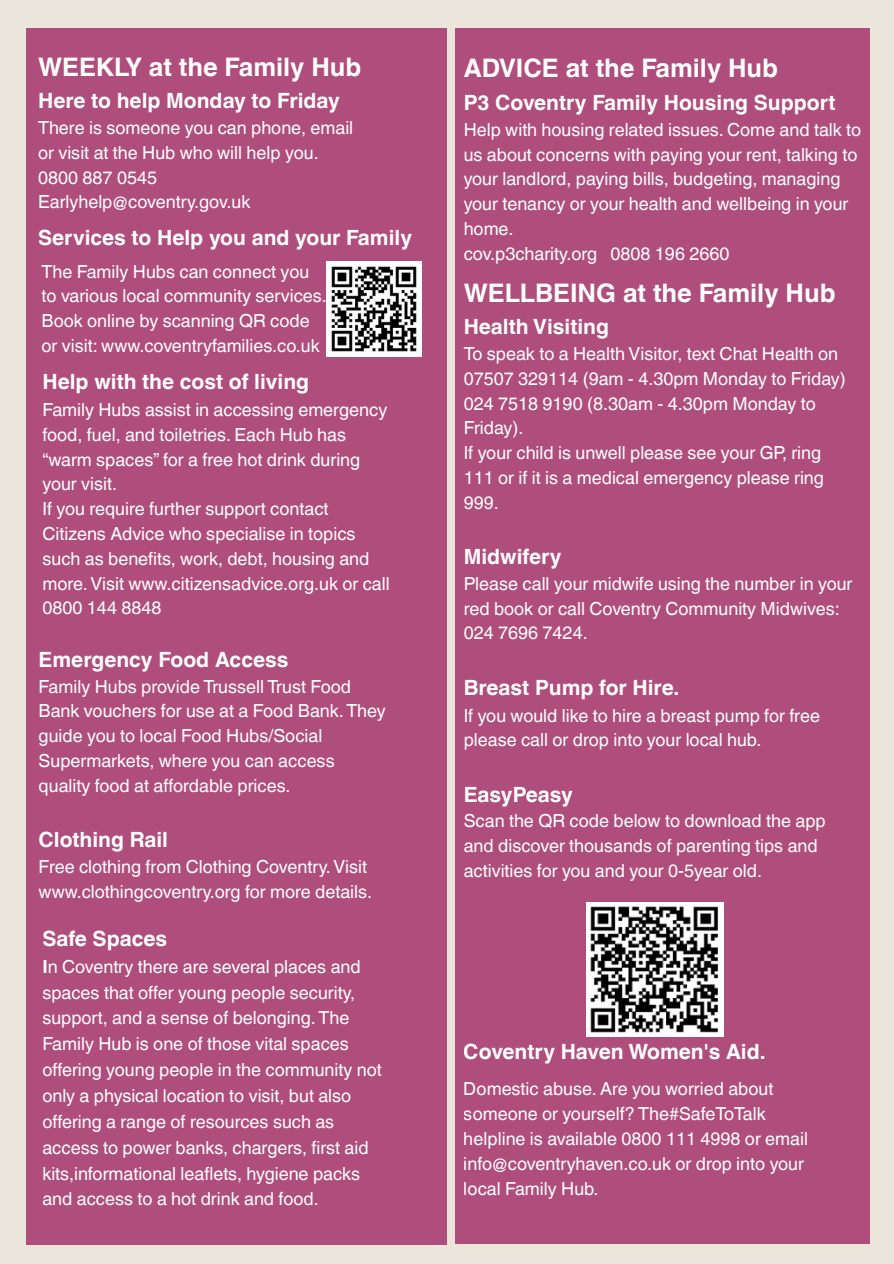
<style>
.page{position:relative;width:894px;height:1264px;background:#fff}
.page>*{position:absolute;margin:0;border:0;box-sizing:border-box;transform-origin:0 0}
.t1{font:700 25.5px "Helvetica World";color:#fff}
.t2{font:700 21px "Helvetica World";color:#fff}
.t3{font:18px/24.8px "Helvetica World";color:#fff}
.s1{font-weight:700}
</style>
<div class="page">
<div style="left:0;top:0;width:893px;height:1263px;background:#ebe5db"></div>
<div style="left:26px;top:28px;width:421px;height:1216px;background:#af4e7c"></div>
<div style="left:455px;top:28px;width:413px;height:1215px;background:#af4e7c"></div>
<img style="left:327px;top:261px;width:94px;height:95px">
<img style="left:586px;top:902px;width:137px;height:134px">
<h1 class="t1" style="left:38px;top:46px;width:325px">WEEKLY at the Family Hub</h1>
<p class="t2" style="left:38px;top:84px;width:303px">Here to help Monday to Friday</p>
<p class="t3" style="left:38px;top:116px;width:316px">There is someone you can phone, email or visit at the Hub who will help you.<br>0800 887 0545<br>Earlyhelp@coventry.gov.uk</p>
<p class="t2" style="left:38px;top:220px;width:375px">Services to Help you and your Family</p>
<p class="t3" style="left:42px;top:259px;width:286px">The Family Hubs can connect you to various local community services.<br>Book online by scanning QR code or visit: www.coventryfamilies.co.uk</p>
<p class="t2" style="left:42px;top:364px;width:268px">Help with the cost of living</p>
<p class="t3" style="left:42px;top:397px;width:349px">Family Hubs assist in accessing emergency food, fuel, and toiletries. Each Hub has “warm spaces” for a free hot drink during your visit.<br>If you require further support contact Citizens Advice who specialise in topics such as benefits, work, debt, housing and more.Visit www.citizensadvice.org.uk or call 0800 144 8848</p>
<p class="t2" style="left:39px;top:642px;width:251px">Emergency Food Access</p>
<p class="t3" style="left:39px;top:674px;width:348px">Family Hubs provide Trussell Trust Food Bank vouchers for use at a Food Bank.They guide you to local Food Hubs/Social Supermarkets, where you can access quality food at affordable prices.</p>
<p class="t2" style="left:39px;top:822px;width:131px">Clothing Rail</p>
<p class="t3" style="left:39px;top:854px;width:335px">Free clothing from Clothing Coventry.Visit www.clothingcoventry.org for more details.</p>
<p class="t2" style="left:42px;top:921px;width:126px">Safe Spaces</p>
<p class="t3" style="left:42px;top:953px;width:341px;line-height:25.8px"><span class="s1">I</span>n Coventry there are several places and spaces that offer young people security, support, and a sense of belonging.The Family Hub is one of those vital spaces offering young people in the community not only a physical location to visit, but also offering a range of resources such as access to power banks, chargers, first aid kits,informational leaflets, hygiene packs and access to a hot drink and food.</p>
<h1 class="t1" style="left:463px;top:47px;width:316px">ADVICE at the Family Hub</h1>
<p class="t2" style="left:463px;top:85px;width:373px">P3 Coventry Family Housing Support</p>
<p class="t3" style="left:463px;top:117px;width:399px">Help with housing related issues. Come and talk to us about concerns with paying your rent, talking to your landlord, paying bills, budgeting, managing your tenancy or your health and wellbeing in your home.<br>cov.p3charity.org 0808 196 2660</p>
<h1 class="t1" style="left:463px;top:272px;width:373px">WELLBEING at the Family Hub</h1>
<p class="t2" style="left:463px;top:310px;width:147px">Health Visiting</p>
<p class="t3" style="left:463px;top:341px;width:383px">To speak to a Health Visitor, text Chat Health on 07507 329114 (9am - 4.30pm Monday to Friday)<br>024 7518 9190 (8.30am - 4.30pm Monday to Friday).<br>If your child is unwell please see your GP, ring 111 or if it is a medical emergency please ring 999.</p>
<p class="t2" style="left:463px;top:539px;width:99px">Midwifery</p>
<p class="t3" style="left:463px;top:571px;width:390px">Please call your midwife using the number in your red book or call Coventry Community Midwives:<br>024 7696 7424.</p>
<p class="t2" style="left:463px;top:670px;width:217px">Breast Pump for Hire.</p>
<p class="t3" style="left:463px;top:703px;width:358px">If you would like to hire a breast pump for free please call or drop into your local hub.</p>
<p class="t2" style="left:463px;top:777px;width:111px">EasyPeasy</p>
<p class="t3" style="left:463px;top:808px;width:363px">Scan the QR code below to download the app and discover thousands of parenting tips and activities for you and your 0-5year old.</p>
<p class="t2" style="left:463px;top:1034px;width:303px">Coventry Haven Women's Aid.</p>
<p class="t3" style="left:463px;top:1076px;width:346px">Domestic abuse. Are you worried about someone or yourself? The#SafeToTalk helpline is available 0800 111 4998 or email info@coventryhaven.co.uk or drop into your local Family Hub.</p>
</div>
